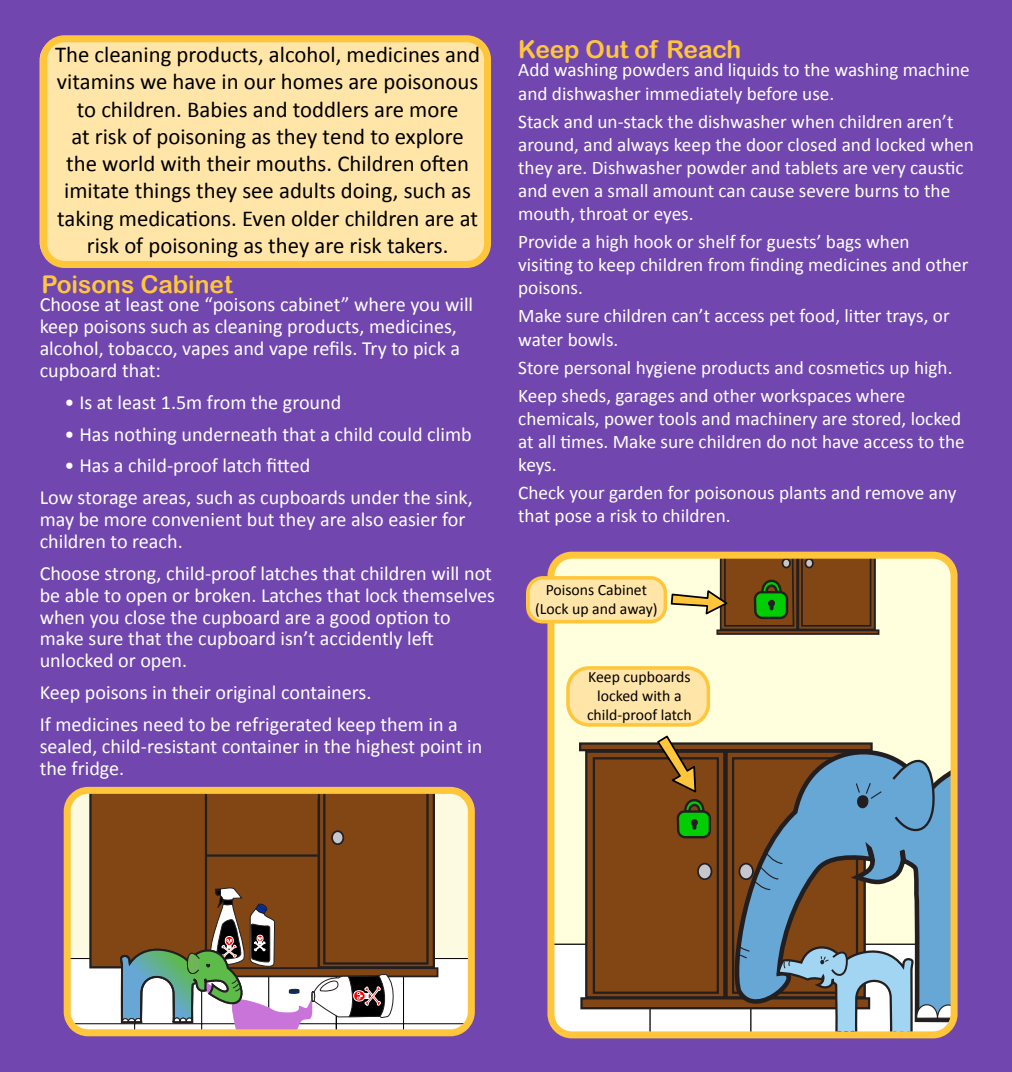
<style>
.page{position:relative;width:1012px;height:1072px;background:#fff}
.page>*{position:absolute;margin:0;border:0;box-sizing:border-box;transform-origin:0 0}
.t1{font:24.5px "Arial Rounded MT Bold";color:#ffc63c}
.t2{font:22.75px/27.3px "Calibri";color:#000;text-align:center}
.t3{font:20.12px/21.9px "Calibri";color:#fff}
.t4{font:19.25px/23.1px "Calibri";color:#fff}
.t5{font:15.75px/18.9px "Calibri";color:#000;text-align:center}
</style>
<div class="page">
<div style="left:0;top:0;width:1012px;height:1071px;background:#7147af"></div>
<div style="left:40px;top:39px;width:449px;height:224px;background:#ffe5a7;border-radius:21px"></div>
<div style="left:40px;top:35px;width:451px;height:233px;border:7px solid #ffc63c;border-radius:21px"></div>
<div style="left:72px;top:795px;width:395px;height:92px;background:#fcfbe2"></div>
<div style="left:203px;top:792px;width:231px;height:176px;background:#824614"></div>
<div style="left:318px;top:790px;width:117px;height:178px;border:2px solid #231f20"></div>
<div style="left:90px;top:792px;width:116px;height:175px;background:#824614"></div>
<div style="left:89px;top:791px;width:118px;height:177px;border:2px solid #231f20"></div>
<div style="left:323px;top:790px;width:106px;height:174px;border:2px solid #231f20"></div>
<div style="left:332px;top:831px;width:11px;height:13px;background:#c6c6cd;border-radius:50%"></div>
<div style="left:331px;top:830px;width:13px;height:15px;border:2px solid #231f20;border-radius:50%"></div>
<hr style="left:207px;top:854px;width:111px;height:2px;background:#231f20">
<div style="left:64px;top:787px;width:411px;height:249px;border:7px solid #ffc63c;border-radius:21px"></div>
<div style="left:555px;top:559px;width:395px;height:384px;background:#ffffde"></div>
<div style="left:555px;top:943px;width:94px;height:87px;background:#fff"></div>
<div style="left:649px;top:943px;width:103px;height:92px;background:#fff"></div>
<div style="left:580px;top:743px;width:292px;height:7px;background:#824614"></div>
<div style="left:579px;top:742px;width:294px;height:9px;border:2px solid #231f20"></div>
<div style="left:582px;top:998px;width:287px;height:10px;background:#824614"></div>
<div style="left:580px;top:997px;width:290px;height:12px;border:2px solid #231f20"></div>
<div style="left:727px;top:751px;width:138px;height:246px;background:#824614"></div>
<hr style="left:724px;top:751px;width:2px;height:247px;background:#231f20">
<div style="left:586px;top:751px;width:138px;height:246px;background:#824614"></div>
<div style="left:585px;top:750px;width:140px;height:248px;border:2px solid #231f20"></div>
<div style="left:593px;top:757px;width:126px;height:236px;border:2px solid #231f20"></div>
<div style="left:698px;top:863px;width:13px;height:16px;background:#c6c6cd;border-radius:50%"></div>
<div style="left:697px;top:862px;width:15px;height:18px;border:2px solid #231f20;border-radius:50%"></div>
<svg style="left:731px;top:729px;width:219px;height:295px"></svg>
<svg style="left:891px;top:734px;width:50px;height:106px;background:#8db5c9"></svg>
<svg style="left:738px;top:944px;width:13px;height:15px"></svg>
<svg style="left:752px;top:851px;width:32px;height:39px"></svg>
<svg style="left:855px;top:781px;width:28px;height:27px"></svg>
<svg style="left:776px;top:938px;width:174px;height:101px;background:#96a5ac"></svg>
<div style="left:716px;top:629px;width:163px;height:6px;border:2px solid #231f20"></div>
<div style="left:798px;top:555px;width:77px;height:74px;background:linear-gradient(to bottom,#824614,#824614)"></div>
<div style="left:797px;top:554px;width:79px;height:76px;border:2px solid #231f20"></div>
<div style="left:802px;top:555px;width:69px;height:71px;background:#824614"></div>
<div style="left:801px;top:555px;width:70px;height:71px;border:2px solid #231f20"></div>
<div style="left:805px;top:559px;width:8px;height:8px;background:#c6c6cd;border-radius:50%"></div>
<div style="left:805px;top:558px;width:9px;height:10px;border:2px solid #231f20;border-radius:50%"></div>
<div style="left:720px;top:554px;width:78px;height:76px;border:2px solid #231f20"></div>
<svg style="left:66px;top:887px;width:409px;height:150px"></svg>
<div style="left:547px;top:551px;width:411px;height:487px;border:7px solid #ffc63c;border-radius:21px"></div>
<div style="left:678px;top:811px;width:32px;height:26px;background:#00ce02;border-radius:7px"></div>
<div style="left:677px;top:810px;width:34px;height:28px;border:2px solid #231f20;border-radius:7px"></div>
<div style="left:691px;top:819px;width:7px;height:7px;background:#231f20;border-radius:50%"></div>
<svg style="left:692px;top:825px;width:4px;height:4px"></svg>
<svg style="left:656px;top:734px;width:50px;height:80px"></svg>
<svg style="left:670px;top:553px;width:125px;height:74px;background:#a19155"></svg>
<div style="left:569px;top:667px;width:139px;height:58px;background:#ffe5a7;border-radius:21px"></div>
<div style="left:526px;top:577px;width:139px;height:46px;background:#ffe5a7;border-radius:15px"></div>
<div style="left:566px;top:666px;width:144px;height:60px;border:4px solid #ffc63c;border-radius:21px"></div>
<div style="left:526px;top:576px;width:141px;height:47px;border:4px solid #ffc63c;border-radius:15px"></div>
<p class="t2" style="left:55px;top:41px;width:427px">The cleaning products, alcohol, medicines and vitamins we have in our homes are poisonous to children. Babies and toddlers are more<br>at risk of poisoning as they tend to explore the world with their mouths. Children often imitate things they see adults doing, such as taking medications. Even older children are at risk of poisoning as they are risk takers.</p>
<p class="t1" style="left:41px;top:270px;width:193px">Poisons Cabinet</p>
<p class="t3" style="left:40px;top:294px;width:435px">Choose at least one “poisons cabinet” where you will keep poisons such as cleaning products, medicines, alcohol, tobacco, vapes and vape refils. Try to pick a cupboard that:</p>
<p class="t3" style="left:64px;top:391px;width:278px">• Is at least 1.5m from the ground</p>
<p class="t3" style="left:64px;top:423px;width:409px">• Has nothing underneath that a child could climb</p>
<p class="t3" style="left:64px;top:455px;width:247px">• Has a child-proof latch fitted</p>
<p class="t3" style="left:40px;top:486px;width:435px">Low storage areas, such as cupboards under the sink, may be more convenient but they are also easier for children to reach.</p>
<p class="t3" style="left:40px;top:562px;width:457px">Choose strong, child-proof latches that children will not be able to open or broken. Latches that lock themselves when you close the cupboard are a good option to make sure that the cupboard isn’t accidently left unlocked or open.</p>
<p class="t3" style="left:40px;top:681px;width:333px">Keep poisons in their original containers.</p>
<p class="t3" style="left:40px;top:713px;width:444px">If medicines need to be refrigerated keep them in a sealed, child-resistant container in the highest point in the fridge.</p>
<p class="t1" style="left:518px;top:34px;width:225px">Keep Out of Reach</p>
<p class="t4" style="left:518px;top:59px;width:453px">Add washing powders and liquids to the washing machine and dishwasher immediately before use.</p>
<p class="t4" style="left:518px;top:110px;width:457px">Stack and un-stack the dishwasher when children aren’t around, and always keep the door closed and locked when they are. Dishwasher powder and tablets are very caustic and even a small amount can cause severe burns to the mouth, throat or eyes.</p>
<p class="t4" style="left:518px;top:230px;width:452px">Provide a high hook or shelf for guests’ bags when visiting to keep children from finding medicines and other poisons.</p>
<p class="t4" style="left:518px;top:304px;width:433px">Make sure children can’t access pet food, litter trays, or water bowls.</p>
<p class="t4" style="left:518px;top:356px;width:436px">Store personal hygiene products and cosmetics up high.</p>
<p class="t4" style="left:518px;top:384px;width:448px">Keep sheds, garages and other workspaces where chemicals, power tools and machinery are stored, locked at all times. Make sure children do not have access to the keys.</p>
<p class="t4" style="left:518px;top:481px;width:440px">Check your garden for poisonous plants and remove any that pose a risk to children.</p>
<p class="t5" style="left:535px;top:580px;width:124px">Poisons Cabinet (Lock up and away)</p>
<p class="t5" style="left:587px;top:667px;width:106px">Keep cupboards locked with a child-proof latch</p>
</div>
